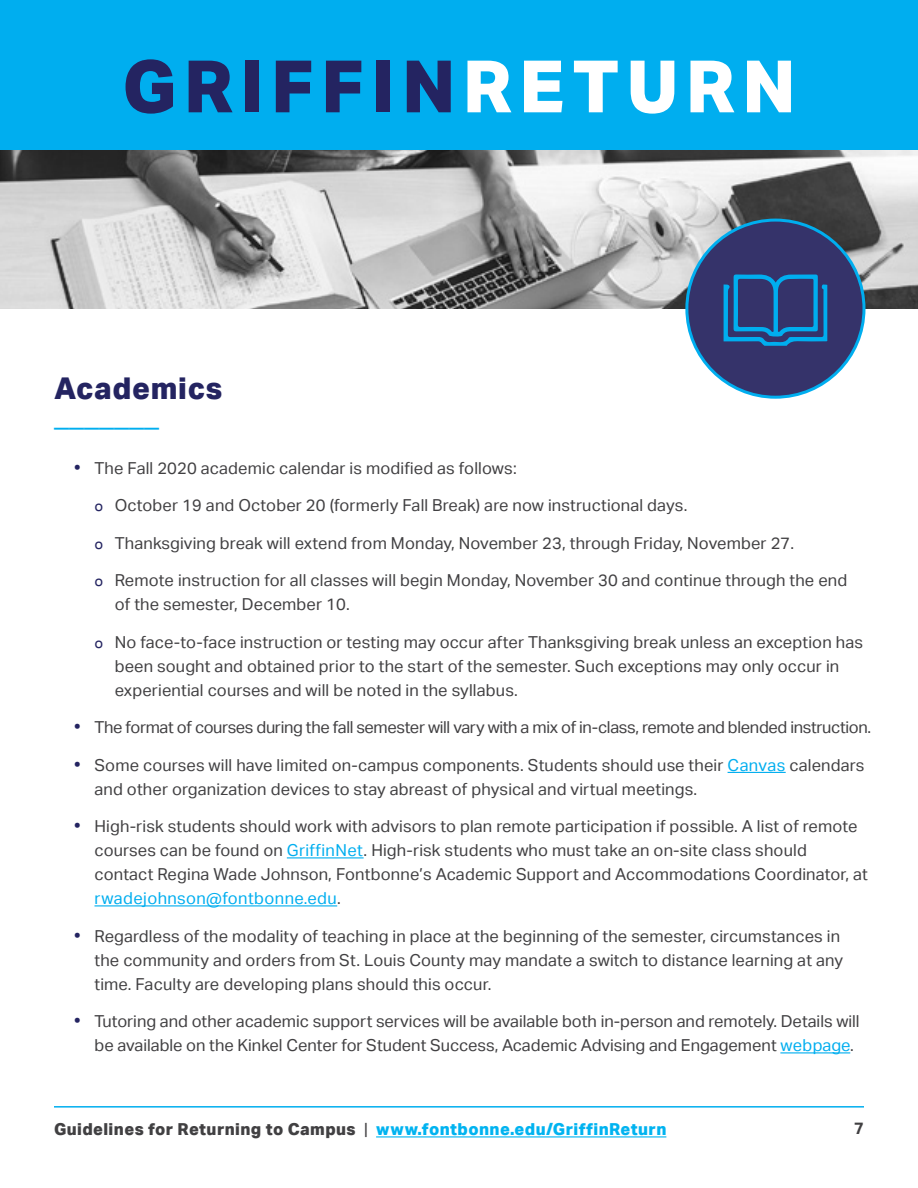
<style>
.page{position:relative;width:918px;height:1188px;background:#fff}
.page>*{position:absolute;margin:0;border:0;box-sizing:border-box;transform-origin:0 0}
.t1{font:800 72.3px "Aktiv Grotesk";letter-spacing:.1em;color:#242461}
.t2{font:800 30px "Aktiv Grotesk";letter-spacing:.02em;color:#242461}
.t3{font:800 30px "Aktiv Grotesk";color:#00aeef}
.t4{font:16.5px/24px "Aktiv Grotesk";letter-spacing:.01em;color:#414042}
.t5{font:16.5px "Aktiv Grotesk";letter-spacing:-.02em;color:#414042}
.t6{font:800 16.5px "Aktiv Grotesk";letter-spacing:.025em;color:#00b3f0}
.t7{font:700 16.5px "Aktiv Grotesk";color:#414042}
.s1{color:#fff}
.s2{font-size:18px;color:#242461}
.s3{color:#242461}
.s4{color:#00aeef}
.s5{color:#414042}
.s6{font-weight:400;color:#414042}
</style>
<div class="page">
<div style="left:0;top:0;width:918px;height:150px;background:#00aeef"></div>
<hr style="left:54px;top:1106px;width:810px;height:2px;background:#00aeef">
<hr style="left:376px;top:1136px;width:290px;height:1px;background:#00b3f0">
<hr style="left:728px;top:772px;width:58px;height:1px;background:#00aeef">
<hr style="left:287px;top:857px;width:77px;height:1px;background:#00aeef">
<hr style="left:94px;top:905px;width:243px;height:1px;background:#00aeef">
<hr style="left:780px;top:1052px;width:70px;height:1px;background:#00aeef">
<svg style="left:0;top:150px;width:918px;height:159px;background:#acacac"></svg>
<div style="left:687px;top:220px;width:177px;height:177px;background:#35336a;border-radius:50%"></div>
<svg style="left:724px;top:274px;width:103px;height:72px"></svg>
<h1 class="t1" style="left:122px;top:40px;width:675px">GRIFFIN<span class="s1">RETURN</span></h1>
<h2 class="t2" style="left:54px;top:369px;width:170px">Academics</h2>
<h2 class="t3" style="left:54px;top:394px;width:106px">_______</h2>
<p class="t4" style="left:74px;top:456px;width:444px"><span class="s2">•</span> The Fall 2020 academic calendar is modified as follows:</p>
<p class="t4" style="left:94px;top:494px;width:594px"><span class="s3">ہ</span> October 19 and October 20 (formerly Fall Break) are now instructional days.</p>
<p class="t4" style="left:94px;top:531px;width:701px"><span class="s3">ہ</span> Thanksgiving break will extend from Monday, November 23, through Friday, November 27.</p>
<p class="t4" style="left:115px;top:569px;width:734px;text-indent:-20px"><span class="s3">ہ</span> Remote instruction for all classes will begin Monday, November 30 and continue through the end of the semester, December 10.</p>
<p class="t4" style="left:115px;top:630px;width:750px;text-indent:-20px"><span class="s3">ہ</span> No face-to-face instruction or testing may occur after Thanksgiving break unless an exception has been sought and obtained prior to the start of the semester. Such exceptions may only occur in experiential courses and will be noted in the syllabus.</p>
<p class="t5" style="left:74px;top:718px;width:799px"><span class="s2">•</span> The format of courses during the fall semester will vary with a mix of in-class, remote and blended instruction.</p>
<p class="t4" style="left:94px;top:753px;width:772px;text-indent:-20px"><span class="s2">•</span> Some courses will have limited on-campus components. Students should use their <span class="s4">Canvas</span> calendars and other organization devices to stay abreast of physical and virtual meetings.</p>
<p class="t4" style="left:94px;top:815px;width:775px;text-indent:-20px"><span class="s2">•</span> High-risk students should work with advisors to plan remote participation if possible. A list of remote courses can be found on <span class="s4">GriffinNet</span>. High-risk students who must take an on-site class should contact Regina Wade Johnson, Fontbonne’s Academic Support and Accommodations Coordinator, at <span class="s4">rwadejohnson@fontbonne.edu</span>.</p>
<p class="t4" style="left:94px;top:924px;width:750px;text-indent:-20px"><span class="s2">•</span> Regardless of the modality of teaching in place at the beginning of the semester, circumstances in the community and orders from St. Louis County may mandate a switch to distance learning at any time. Faculty are developing plans should this occur.</p>
<p class="t4" style="left:94px;top:1010px;width:767px;text-indent:-20px"><span class="s2">•</span> Tutoring and other academic support services will be available both in-person and remotely. Details will be available on the Kinkel Center for Student Success, Academic Advising and Engagement <span class="s4">webpage</span>.</p>
<p class="t6" style="left:54px;top:1119px;width:614px"><span class="s5">Guidelines for Returning to Campus</span> <span class="s6">|</span> www.fontbonne.edu/GriffinReturn</p>
<p class="t7" style="left:854px;top:1118px;width:11px">7</p>
</div>
